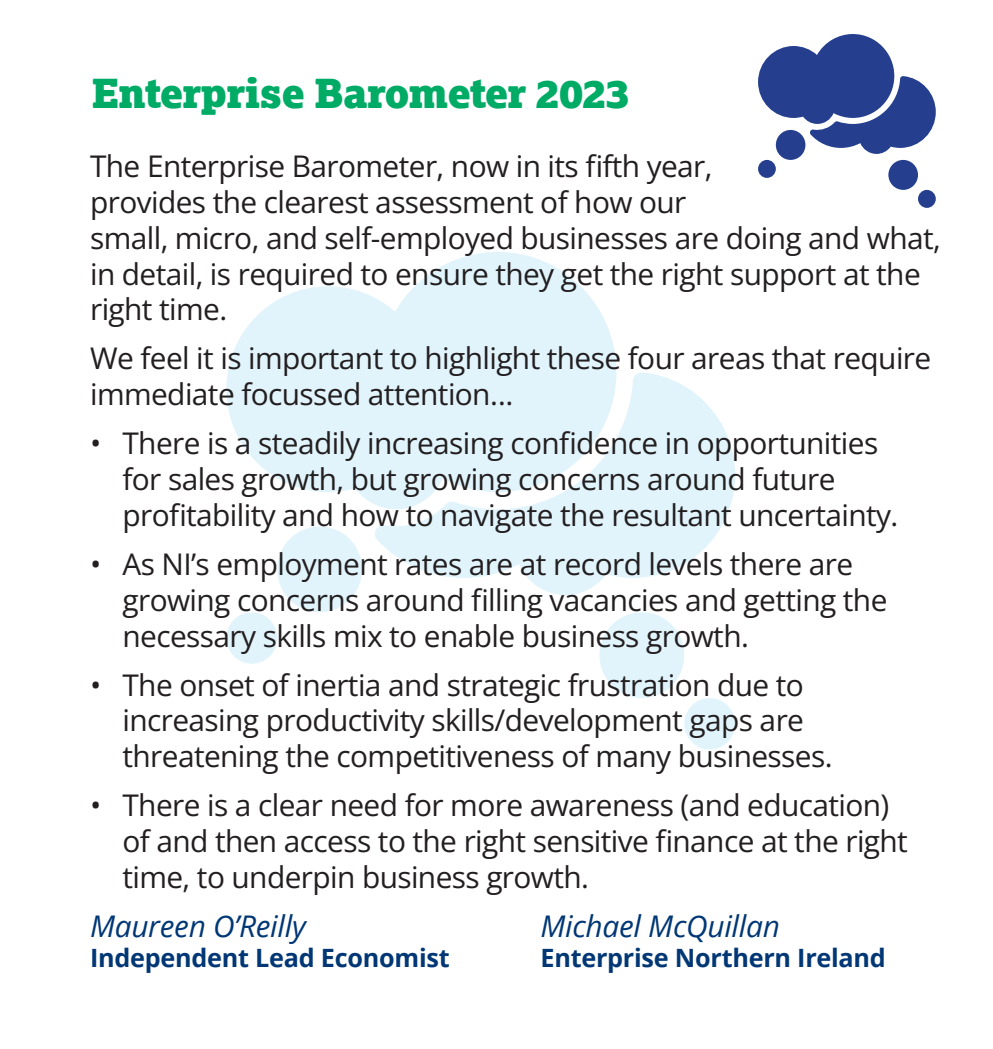
<style>
.page{position:relative;width:993px;height:1049px;background:#fff}
.page>*{position:absolute;margin:0;border:0;box-sizing:border-box;transform-origin:0 0}
.t1{font:900 39.75px "Lexia";letter-spacing:-.02em;color:#00ab66}
.t2{font:29.75px/35.8px "Open Sans";letter-spacing:-.02em;color:#231f20}
.t3{font:italic 29.75px "Open Sans";letter-spacing:-.01em;color:#013775}
.t4{font:700 25.25px "Open Sans";letter-spacing:-.01em;color:#013775}
</style>
<div class="page">
<div style="left:226px;top:612px;width:51px;height:52px;background:#e1f4fc;border-radius:50%"></div>
<div style="left:277px;top:526px;width:85px;height:86px;background:#e1f4fc;border-radius:50%"></div>
<svg style="left:226px;top:252px;width:390px;height:252px;fill:#e1f4fc"></svg>
<div style="left:599px;top:612px;width:85px;height:86px;background:#e1f4fc;border-radius:50%"></div>
<div style="left:684px;top:698px;width:51px;height:51px;background:#e1f4fc;border-radius:50%"></div>
<svg style="left:374px;top:372px;width:361px;height:223px;fill:#e1f4fc"></svg>
<div style="left:757px;top:160px;width:18px;height:18px;background:#253f8e;border-radius:50%"></div>
<div style="left:775px;top:130px;width:30px;height:30px;background:#253f8e;border-radius:50%"></div>
<div style="left:888px;top:160px;width:29px;height:30px;background:#253f8e;border-radius:50%"></div>
<div style="left:917px;top:190px;width:18px;height:18px;background:#253f8e;border-radius:50%"></div>
<svg style="left:758px;top:34px;width:177px;height:120px"></svg>
<h1 class="t1" style="left:91px;top:67px;width:540px">Enterprise Barometer 2023</h1>
<p class="t2" style="left:90px;top:148px;width:852px">The Enterprise Barometer, now in its fifth year,<br>provides the clearest assessment of how our<br>small, micro, and self-employed businesses are doing and what, in detail, is required to ensure they get the right support at the right time.</p>
<p class="t2" style="left:90px;top:340px;width:842px">We feel it is important to highlight these four areas that require immediate focussed attention…</p>
<p class="t2" style="left:122px;top:425px;width:777px;text-indent:-32px">• There is a steadily increasing confidence in opportunities for sales growth, but growing concerns around future profitability and how to navigate the resultant uncertainty.</p>
<p class="t2" style="left:122px;top:545px;width:766px;text-indent:-32px">• As NI’s employment rates are at record levels there are growing concerns around filling vacancies and getting the necessary skills mix to enable business growth.</p>
<p class="t2" style="left:122px;top:666px;width:711px;text-indent:-32px">• The onset of inertia and strategic frustration due to increasing productivity skills/development gaps are threatening the competitiveness of many businesses.</p>
<p class="t2" style="left:122px;top:787px;width:786px;text-indent:-32px">• There is a clear need for more awareness (and education) of and then access to the right sensitive finance at the right time, to underpin business growth.</p>
<p class="t3" style="left:90px;top:906px;width:217px">Maureen O’Reilly</p>
<p class="t3" style="left:540px;top:906px;width:241px">Michael McQuillan</p>
<p class="t4" style="left:90px;top:940px;width:361px">Independent Lead Economist</p>
<p class="t4" style="left:540px;top:940px;width:347px">Enterprise Northern Ireland</p>
</div>
